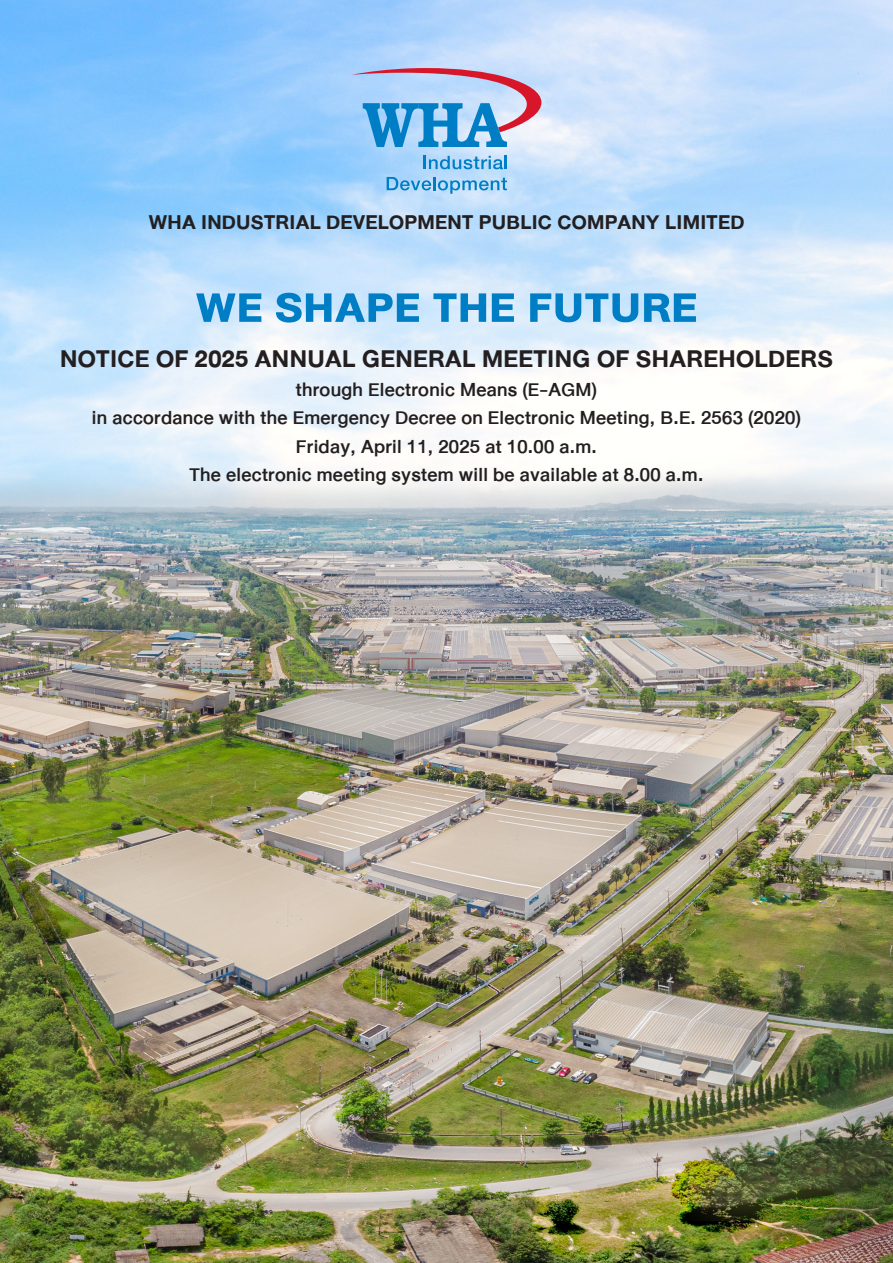
<style>
.page{position:relative;width:893px;height:1263px;background:#fff}
.page>*{position:absolute;margin:0;border:0;box-sizing:border-box;transform-origin:0 0}
.t1{font:900 59.55px "DB Heavent";letter-spacing:.025em;color:#007ec5}
.t2{font:700 34.5px "DB Heavent";letter-spacing:.01em;color:#231f20}
.t3{font:700 28.5px "DB Heavent";letter-spacing:.01em;color:#231f20}
.t4{font:500 27px "DB Heavent";letter-spacing:.01em;color:#231f20}
</style>
<div class="page">
<img style="left:0;top:0;width:893px;height:1263px">
<svg style="left:423px;top:156px;width:84px;height:13px"></svg>
<svg style="left:387px;top:177px;width:120px;height:17px"></svg>
<svg style="left:351px;top:68px;width:191px;height:79px"></svg>
<p class="t3" style="left:149px;top:206px;width:597px">WHA INDUSTRIAL DEVELOPMENT PUBLIC COMPANY LIMITED</p>
<p class="t1" style="left:196px;top:273px;width:502px">WE SHAPE THE FUTURE</p>
<p class="t2" style="left:60px;top:339px;width:774px">NOTICE OF 2025 ANNUAL GENERAL MEETING OF SHAREHOLDERS</p>
<p class="t4" style="left:296px;top:374px;width:303px">through Electronic Means (E-AGM)</p>
<p class="t4" style="left:92px;top:403px;width:711px">in accordance with the Emergency Decree on Electronic Meeting, B.E. 2563 (2020)</p>
<p class="t4" style="left:296px;top:431px;width:302px">Friday, April 11, 2025 at 10.00 a.m.</p>
<p class="t4" style="left:190px;top:460px;width:515px">The electronic meeting system will be available at 8.00 a.m.</p>
</div>
